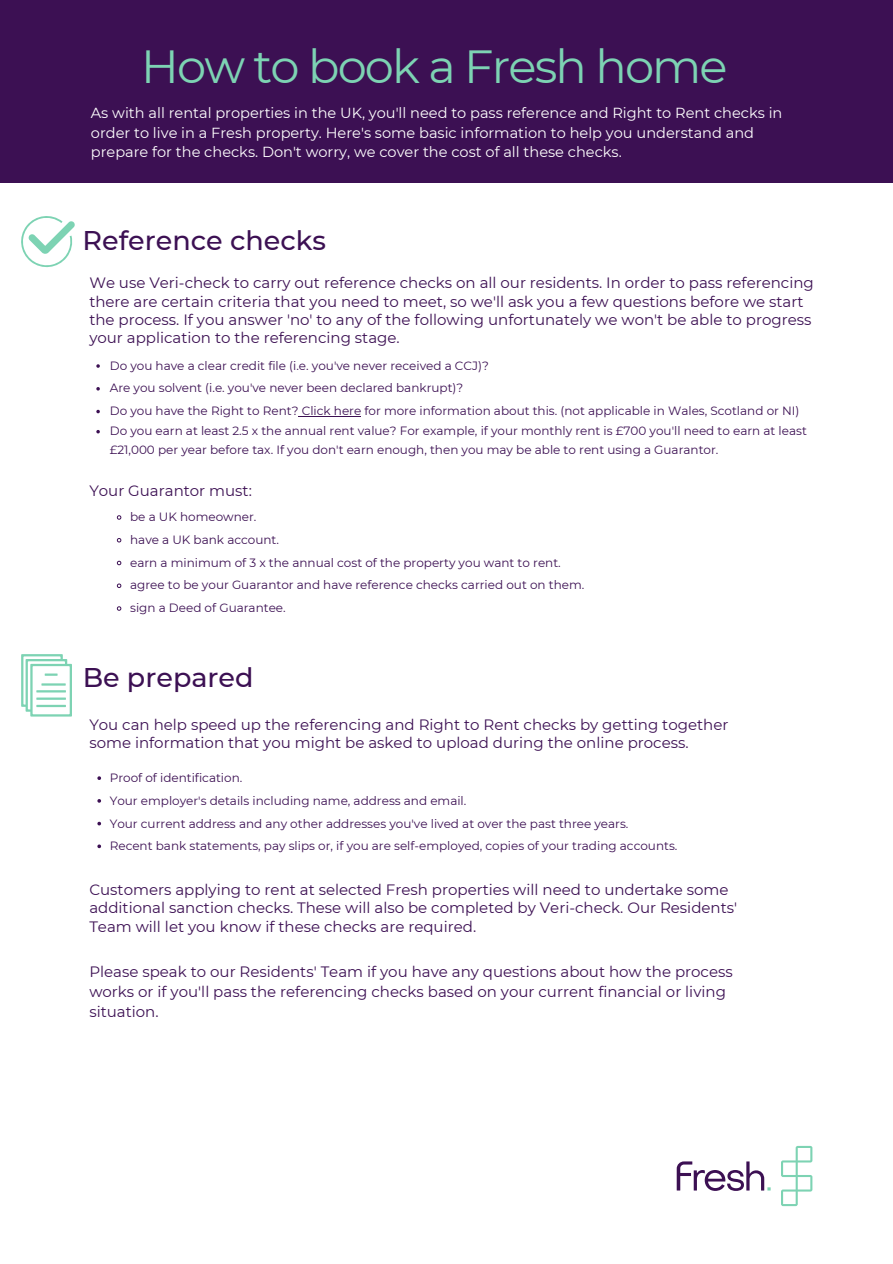
<style>
.page{position:relative;width:893px;height:1264px;background:#fff}
.page>*{position:absolute;margin:0;border:0;box-sizing:border-box;transform-origin:0 0}
.t1{font:46.35px "Montserrat";letter-spacing:-.04em;color:#7dd3b3}
.t2{font:500 27px "Montserrat";color:#3c1053}
.t3{font:15px/18.5px "Montserrat";color:#3c1053}
.t4{font:14.55px/19.2px "Montserrat";color:#fff}
.t5{font:12px/18.5px "Montserrat";color:#3c1053}
</style>
<div class="page">
<svg style="left:21px;top:216px;width:54px;height:51px"></svg>
<svg style="left:96px;top:364px;width:4px;height:4px"></svg>
<svg style="left:96px;top:387px;width:4px;height:3px"></svg>
<svg style="left:96px;top:410px;width:4px;height:3px"></svg>
<hr style="left:298px;top:416px;width:63px;height:1px;background:#3c1053">
<svg style="left:96px;top:430px;width:4px;height:3px"></svg>
<svg style="left:116px;top:515px;width:6px;height:5px"></svg>
<svg style="left:116px;top:538px;width:6px;height:5px"></svg>
<svg style="left:116px;top:560px;width:6px;height:6px"></svg>
<svg style="left:116px;top:583px;width:6px;height:5px"></svg>
<svg style="left:116px;top:606px;width:6px;height:5px"></svg>
<svg style="left:21px;top:654px;width:51px;height:62px"></svg>
<div style="left:0;top:0;width:892px;height:183px;background:#3c1053"></div>
<svg style="left:97px;top:776px;width:4px;height:4px"></svg>
<svg style="left:97px;top:799px;width:4px;height:3px"></svg>
<svg style="left:97px;top:821px;width:4px;height:4px"></svg>
<svg style="left:97px;top:844px;width:4px;height:4px"></svg>
<svg style="left:781px;top:1145px;width:31px;height:61px"></svg>
<svg style="left:676px;top:1161px;width:94px;height:29px"></svg>
<p class="t1" style="left:141px;top:38px;width:588px">How to book a Fresh home</p>
<p class="t4" style="left:91px;top:104px;width:693px">As with all rental properties in the UK, you'll need to pass reference and Right to Rent checks in order to live in a Fresh property. Here's some basic information to help you understand and prepare for the checks. Don't worry, we cover the cost of all these checks.</p>
<p class="t2" style="left:82px;top:224px;width:245px">Reference checks</p>
<p class="t3" style="left:89px;top:273px;width:726px">We use Veri-check to carry out reference checks on all our residents. In order to pass referencing there are certain criteria that you need to meet, so we'll ask you a few questions before we start the process. If you answer 'no' to any of the following unfortunately we won't be able to progress your application to the referencing stage.</p>
<p class="t5" style="left:110px;top:356px;width:380px">Do you have a clear credit file (i.e. you've never received a CCJ)?</p>
<p class="t5" style="left:110px;top:379px;width:355px">Are you solvent (i.e. you've never been declared bankrupt)?</p>
<p class="t5" style="left:110px;top:401px;width:691px">Do you have the Right to Rent? Click here for more information about this. (not applicable in Wales, Scotland or NI)</p>
<p class="t5" style="left:110px;top:421px;width:698px">Do you earn at least 2.5 x the annual rent value? For example, if your monthly rent is £700 you'll need to earn at least £21,000 per year before tax. If you don't earn enough, then you may be able to rent using a Guarantor.</p>
<p class="t3" style="left:89px;top:482px;width:164px">Your Guarantor must:</p>
<p class="t5" style="left:130px;top:507px;width:128px">be a UK homeowner.</p>
<p class="t5" style="left:130px;top:530px;width:150px">have a UK bank account.</p>
<p class="t5" style="left:130px;top:553px;width:432px">earn a minimum of 3 x the annual cost of the property you want to rent.</p>
<p class="t5" style="left:130px;top:575px;width:455px">agree to be your Guarantor and have reference checks carried out on them.</p>
<p class="t5" style="left:130px;top:598px;width:157px">sign a Deed of Guarantee.</p>
<p class="t2" style="left:83px;top:661px;width:172px">Be prepared</p>
<p class="t3" style="left:89px;top:715px;width:640px">You can help speed up the referencing and Right to Rent checks by getting together some information that you might be asked to upload during the online process.</p>
<p class="t5" style="left:110px;top:768px;width:134px">Proof of identification.</p>
<p class="t5" style="left:110px;top:791px;width:358px">Your employer's details including name, address and email.</p>
<p class="t5" style="left:110px;top:814px;width:520px">Your current address and any other addresses you've lived at over the past three years.</p>
<p class="t5" style="left:110px;top:836px;width:569px">Recent bank statements, pay slips or, if you are self-employed, copies of your trading accounts.</p>
<p class="t3" style="left:89px;top:880px;width:649px">Customers applying to rent at selected Fresh properties will need to undertake some additional sanction checks. These will also be completed by Veri-check. Our Residents'<br>Team will let you know if these checks are required.</p>
<p class="t3" style="left:89px;top:961px;width:645px;line-height:20.2px">Please speak to our Residents' Team if you have any questions about how the process works or if you'll pass the referencing checks based on your current financial or living situation.</p>
</div>
